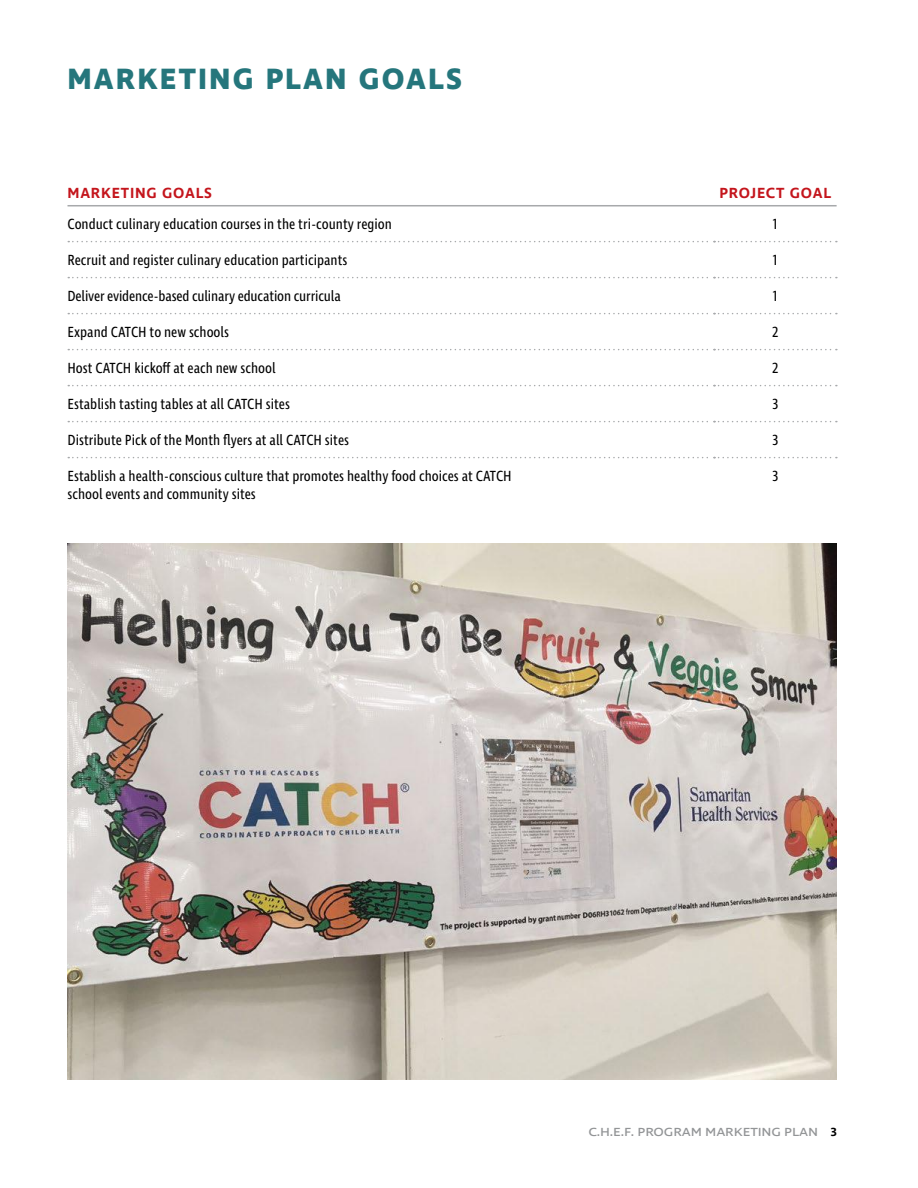
<style>
.page{position:relative;width:918px;height:1188px;background:#fff}
.page>*{position:absolute;margin:0;border:0;box-sizing:border-box;transform-origin:0 0}
.t1{font:700 30px "Ingra";letter-spacing:.07em;color:#25767c}
.t2{font:15px/18px "Ingra Cd";color:#000}
.t3{font:600 15px "Ingra";letter-spacing:.05em;color:#c4151c}
.t4{font:500 12px "Ingra Wd";letter-spacing:-.01em;color:#939597}
.s1{font-family:"Ingra";font-weight:600;color:#000}
</style>
<div class="page">
<svg style="left:68px;top:241px;width:769px;height:1px"></svg>
<svg style="left:68px;top:277px;width:769px;height:1px"></svg>
<svg style="left:68px;top:313px;width:769px;height:1px"></svg>
<svg style="left:68px;top:349px;width:769px;height:1px"></svg>
<svg style="left:68px;top:385px;width:769px;height:1px"></svg>
<svg style="left:68px;top:421px;width:769px;height:1px"></svg>
<svg style="left:68px;top:457px;width:769px;height:1px"></svg>
<hr style="left:68px;top:205px;width:646px;height:1px;background:#a7a9ab">
<hr style="left:714px;top:205px;width:123px;height:1px;background:#a7a9ab">
<img style="left:68px;top:543px;width:768px;height:537px">
<h1 class="t1" style="left:68px;top:60px;width:396px">MARKETING PLAN GOALS</h1>
<p class="t3" style="left:68px;top:183px;width:146px">MARKETING GOALS</p>
<p class="t3" style="left:719px;top:183px;width:113px">PROJECT GOAL</p>
<p class="t2" style="left:68px;top:216px;width:326px">Conduct culinary education courses in the tri-county region</p>
<p class="t2" style="left:773px;top:216px;width:6px">1</p>
<p class="t2" style="left:68px;top:252px;width:281px">Recruit and register culinary education participants</p>
<p class="t2" style="left:773px;top:252px;width:6px">1</p>
<p class="t2" style="left:68px;top:288px;width:275px">Deliver evidence-based culinary education curricula</p>
<p class="t2" style="left:773px;top:288px;width:6px">1</p>
<p class="t2" style="left:68px;top:324px;width:163px">Expand CATCH to new schools</p>
<p class="t2" style="left:772px;top:324px;width:8px">2</p>
<p class="t2" style="left:68px;top:360px;width:210px">Host CATCH kickoff at each new school</p>
<p class="t2" style="left:772px;top:360px;width:8px">2</p>
<p class="t2" style="left:68px;top:396px;width:224px">Establish tasting tables at all CATCH sites</p>
<p class="t2" style="left:772px;top:396px;width:8px">3</p>
<p class="t2" style="left:68px;top:432px;width:283px">Distribute Pick of the Month flyers at all CATCH sites</p>
<p class="t2" style="left:772px;top:432px;width:8px">3</p>
<p class="t2" style="left:68px;top:468px;width:446px">Establish a health-conscious culture that promotes healthy food choices at CATCH school events and community sites</p>
<p class="t2" style="left:772px;top:468px;width:8px">3</p>
<p class="t4" style="left:588px;top:1125px;width:250px">C.H.E.F. PROGRAM MARKETING PLAN <span class="s1">3</span></p>
</div>
